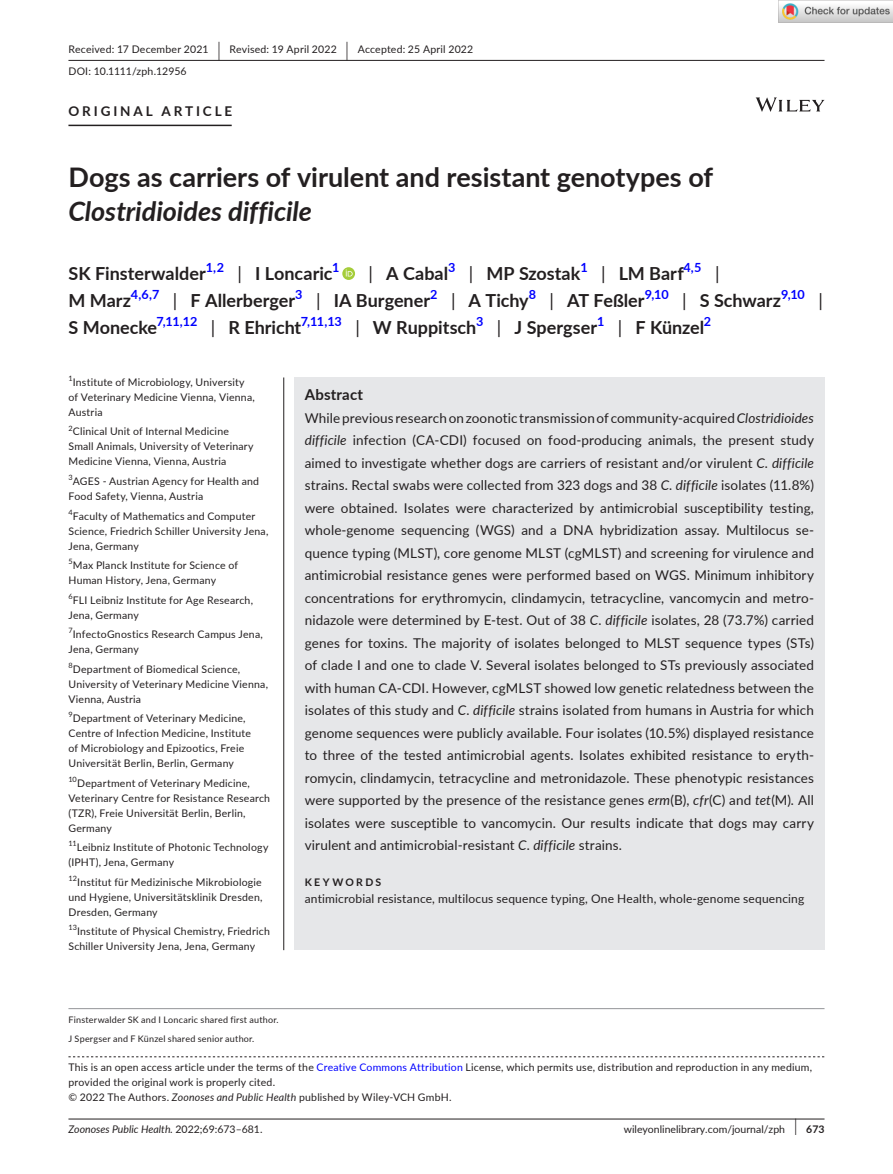
<style>
.page{position:relative;width:893px;height:1174px;background:#fff}
.page>*{position:absolute;margin:0;border:0;box-sizing:border-box;transform-origin:0 0}
.t1{font:700 27px "Lato";color:#231f20}
.t2{font:italic 700 27px "Lato";letter-spacing:-.005em;color:#231f20}
.t3{font:700 18px "Lato";color:#231f20}
.t4{font:18px "Lato";color:#231f20}
.t5{font:700 15px "Lato";letter-spacing:.015em;color:#231f20}
.t6{font:13.5px/22.5px "Lato";letter-spacing:.01em;color:#231f20;text-align:justify}
.t7{font:700 13.5px "Lato";letter-spacing:.215em;color:#231f20}
.t8{font:700 12.6px "Lato";letter-spacing:-.015em;color:#00f}
.t9{font:12px "Lato";letter-spacing:.015em;color:#231f20}
.t10{font:10.5px/15px "Lato";letter-spacing:.02em;color:#231f20}
.t11{font:10.5px "Lato";color:#231f20}
.t12{font:italic 10.5px "Lato";color:#231f20}
.t13{font:700 10.5px "Lato";letter-spacing:.22em;color:#231f20}
.t14{font:9px/19.5px "Lato";letter-spacing:.025em;color:#231f20}
.t15{font:7.35px "Lato";color:#231f20}
.s1{font-size:19.65px}
.s2{font-weight:400}
.s3{font-style:italic}
.s4{color:#00f}
.s5{font-style:normal}
.s6{font-size:17.4px}
.s7{font-weight:700}
</style>
<div class="page">
<hr style="left:68px;top:1118px;width:756px;height:1px;background:#231f20">
<svg style="left:756px;top:97px;width:68px;height:15px"></svg>
<hr style="left:68px;top:60px;width:756px;height:1px;background:#231f20">
<hr style="left:68px;top:125px;width:164px;height:1px;background:#231f20">
<svg style="left:342px;top:267px;width:13px;height:13px"></svg>
<svg style="left:346px;top:269px;width:7px;height:7px"></svg>
<hr style="left:283px;top:377px;width:1px;height:573px;background:#231f20">
<div style="left:294px;top:377px;width:530px;height:536px;background:#e6e7e9"></div>
<div style="left:294px;top:912px;width:530px;height:38px;background:#e6e7e9"></div>
<svg style="left:68px;top:1056px;width:756px;height:1px"></svg>
<hr style="left:68px;top:1008px;width:756px;height:1px;background:#939598">
<img style="left:779px;top:0;width:114px;height:23px">
<p class="t10" style="left:68px;top:38px;width:406px;line-height:21.8px">Received: 17 December 2021 <span class="s1">|</span> Revised: 19 April 2022 <span class="s1">|</span> Accepted: 25 April 2022<br>DOI: 10.1111/zph.12956</p>
<p class="t7" style="left:68px;top:101px;width:165px">ORIGINAL ARTICLE</p>
<h1 class="t1" style="left:68px;top:157px;width:646px">Dogs as carriers of virulent and resistant genotypes of</h1>
<h1 class="t2" style="left:68px;top:192px;width:245px">Clostridioides difficile</h1>
<h2 class="t3" style="left:68px;top:260px;width:139px">SK Finsterwalder</h2>
<p class="t8" style="left:206px;top:258px;width:20px">1,2</p>
<h2 class="t3" style="left:237px;top:260px;width:97px"><span class="s2">|</span> I Loncaric</h2>
<p class="t8" style="left:332px;top:258px;width:9px">1</p>
<h2 class="t3" style="left:369px;top:260px;width:81px"><span class="s2">|</span> A Cabal</h2>
<p class="t8" style="left:448px;top:258px;width:9px">3</p>
<h2 class="t3" style="left:469px;top:260px;width:113px"><span class="s2">|</span> MP Szostak</h2>
<p class="t8" style="left:580px;top:258px;width:9px">1</p>
<h2 class="t3" style="left:601px;top:260px;width:84px"><span class="s2">|</span> LM Barf</h2>
<p class="t8" style="left:683px;top:258px;width:20px">4,5</p>
<h2 class="t4" style="left:715px;top:260px;width:6px">|</h2>
<h2 class="t3" style="left:68px;top:287px;width:64px">M Marz</h2>
<p class="t8" style="left:131px;top:285px;width:30px">4,6,7</p>
<h2 class="t3" style="left:173px;top:287px;width:124px"><span class="s2">|</span> F Allerberger</h2>
<p class="t8" style="left:295px;top:285px;width:9px">3</p>
<h2 class="t3" style="left:316px;top:287px;width:116px"><span class="s2">|</span> IA Burgener</h2>
<p class="t8" style="left:430px;top:285px;width:9px">2</p>
<h2 class="t3" style="left:451px;top:287px;width:79px"><span class="s2">|</span> A Tichy</h2>
<p class="t8" style="left:529px;top:285px;width:9px">8</p>
<h2 class="t3" style="left:550px;top:287px;width:96px"><span class="s2">|</span> AT Feßler</h2>
<p class="t8" style="left:645px;top:285px;width:25px">9,10</p>
<h2 class="t3" style="left:682px;top:287px;width:100px"><span class="s2">|</span> S Schwarz</h2>
<p class="t8" style="left:781px;top:285px;width:25px">9,10</p>
<h2 class="t4" style="left:818px;top:287px;width:6px">|</h2>
<h2 class="t3" style="left:68px;top:314px;width:90px">S Monecke</h2>
<p class="t8" style="left:156px;top:312px;width:43px">7,11,12</p>
<h2 class="t3" style="left:211px;top:314px;width:92px"><span class="s2">|</span> R Ehricht</h2>
<p class="t8" style="left:301px;top:312px;width:42px">7,11,13</p>
<h2 class="t3" style="left:355px;top:314px;width:122px"><span class="s2">|</span> W Ruppitsch</h2>
<p class="t8" style="left:476px;top:312px;width:9px">3</p>
<h2 class="t3" style="left:497px;top:314px;width:102px"><span class="s2">|</span> J Spergser</h2>
<p class="t8" style="left:597px;top:312px;width:9px">1</p>
<h2 class="t3" style="left:618px;top:314px;width:88px"><span class="s2">|</span> F Künzel</h2>
<p class="t8" style="left:704px;top:312px;width:9px">2</p>
<p class="t15" style="left:68px;top:373px;width:6px">1</p>
<p class="t10" style="left:68px;top:374px;width:188px;text-indent:4px">Institute of Microbiology, University of Veterinary Medicine Vienna, Vienna,<br>Austria</p>
<p class="t10" style="left:68px;top:424px;width:187px"><sup>2</sup>Clinical Unit of Internal Medicine<br>Small Animals, University of Veterinary<br>Medicine Vienna, Vienna, Austria</p>
<p class="t10" style="left:68px;top:473px;width:192px"><sup>3</sup>AGES - Austrian Agency for Health and<br>Food Safety, Vienna, Austria</p>
<p class="t10" style="left:68px;top:508px;width:202px"><sup>4</sup>Faculty of Mathematics and Computer<br>Science, Friedrich Schiller University Jena,<br>Jena, Germany</p>
<p class="t10" style="left:68px;top:557px;width:171px"><sup>5</sup>Max Planck Institute for Science of<br>Human History, Jena, Germany</p>
<p class="t10" style="left:68px;top:592px;width:186px"><sup>6</sup>FLI Leibniz Institute for Age Research,<br>Jena, Germany</p>
<p class="t10" style="left:68px;top:626px;width:196px"><sup>7</sup>InfectoGnostics Research Campus Jena,<br>Jena, Germany</p>
<p class="t10" style="left:68px;top:661px;width:201px"><sup>8</sup>Department of Biomedical Science,<br>University of Veterinary Medicine Vienna,<br>Vienna, Austria</p>
<p class="t10" style="left:68px;top:710px;width:184px"><sup>9</sup>Department of Veterinary Medicine, Centre of Infection Medicine, Institute of Microbiology and Epizootics, Freie Universität Berlin, Berlin, Germany</p>
<p class="t10" style="left:68px;top:775px;width:203px"><sup>10</sup>Department of Veterinary Medicine, Veterinary Centre for Resistance Research (TZR), Freie Universität Berlin, Berlin, Germany</p>
<p class="t15" style="left:68px;top:838px;width:10px">11</p>
<p class="t10" style="left:68px;top:839px;width:201px;text-indent:8px">Leibniz Institute of Photonic Technology (IPHT), Jena, Germany</p>
<p class="t15" style="left:68px;top:873px;width:10px">12</p>
<p class="t10" style="left:68px;top:874px;width:196px;text-align:justify;text-indent:9px">Institut für Medizinische Mikrobiologie und Hygiene, Universitätsklinik Dresden, Dresden, Germany</p>
<p class="t15" style="left:68px;top:922px;width:10px">13</p>
<p class="t10" style="left:68px;top:923px;width:203px;text-indent:9px">Institute of Physical Chemistry, Friedrich<br>Schiller University Jena, Jena, Germany</p>
<p class="t5" style="left:305px;top:383px;width:60px">Abstract</p>
<p class="t6" style="left:305px;top:406px;width:511px">While previous research on zoonotic transmission of community-acquired <span class="s3">Clostridioides difficile</span> infection (CA-CDI) focused on food-producing animals, the present study aimed to investigate whether dogs are carriers of resistant and/or virulent <span class="s3">C. difficile </span>strains. Rectal swabs were collected from 323 dogs and 38 <span class="s3">C. difficile</span> isolates (11.8%) were obtained. Isolates were characterized by antimicrobial susceptibility testing, whole-genome sequencing (WGS) and a DNA hybridization assay. Multilocus se&shy;quence typing (MLST), core genome MLST (cgMLST) and screening for virulence and antimicrobial resistance genes were performed based on WGS. Minimum inhibitory concentrations for erythromycin, clindamycin, tetracycline, vancomycin and metro&shy;nidazole were determined by E-test. Out of 38 <span class="s3">C. difficile</span> isolates, 28 (73.7%) carried genes for toxins. The majority of isolates belonged to MLST sequence types (STs) of clade I and one to clade V. Several isolates belonged to STs previously associated with human CA-CDI. However, cgMLST showed low genetic relatedness between the isolates of this study and <span class="s3">C. difficile</span> strains isolated from humans in Austria for which genome sequences were publicly available. Four isolates (10.5%) displayed resistance to three of the tested antimicrobial agents. Isolates exhibited resistance to eryth&shy;romycin, clindamycin, tetracycline and metronidazole. These phenotypic resistances were supported by the presence of the resistance genes <span class="s3">erm</span>(B), <span class="s3">cfr</span>(C) and <span class="s3">tet</span>(M)<span class="s3">.</span> All isolates were susceptible to vancomycin. Our results indicate that dogs may carry virulent and antimicrobial-resistant <span class="s3">C. difficile</span> strains.</p>
<p class="t13" style="left:305px;top:874px;width:78px">KEYWORDS</p>
<p class="t9" style="left:305px;top:889px;width:501px">antimicrobial resistance, multilocus sequence typing, One Health, whole-genome sequencing</p>
<p class="t14" style="left:68px;top:1009px;width:212px">Finsterwalder SK and I Loncaric shared first author.<br>J Spergser and F Künzel shared senior author.</p>
<p class="t10" style="left:68px;top:1059px;width:745px">This is an open access article under the terms of the <span class="s4">Creative Commons Attribution</span> License, which permits use, distribution and reproduction in any medium, provided the original work is properly cited.<br>© 2022 The Authors. <span class="s3">Zoonoses and Public Health</span> published by Wiley-VCH GmbH.</p>
<p class="t12" style="left:68px;top:1121px;width:196px">Zoonoses Public Health. <span class="s5">2022;69:673–681.</span></p>
<p class="t11" style="left:624px;top:1121px;width:202px">wileyonlinelibrary.com/journal/zph <span class="s6">|</span> <span class="s7">673</span></p>
</div>
